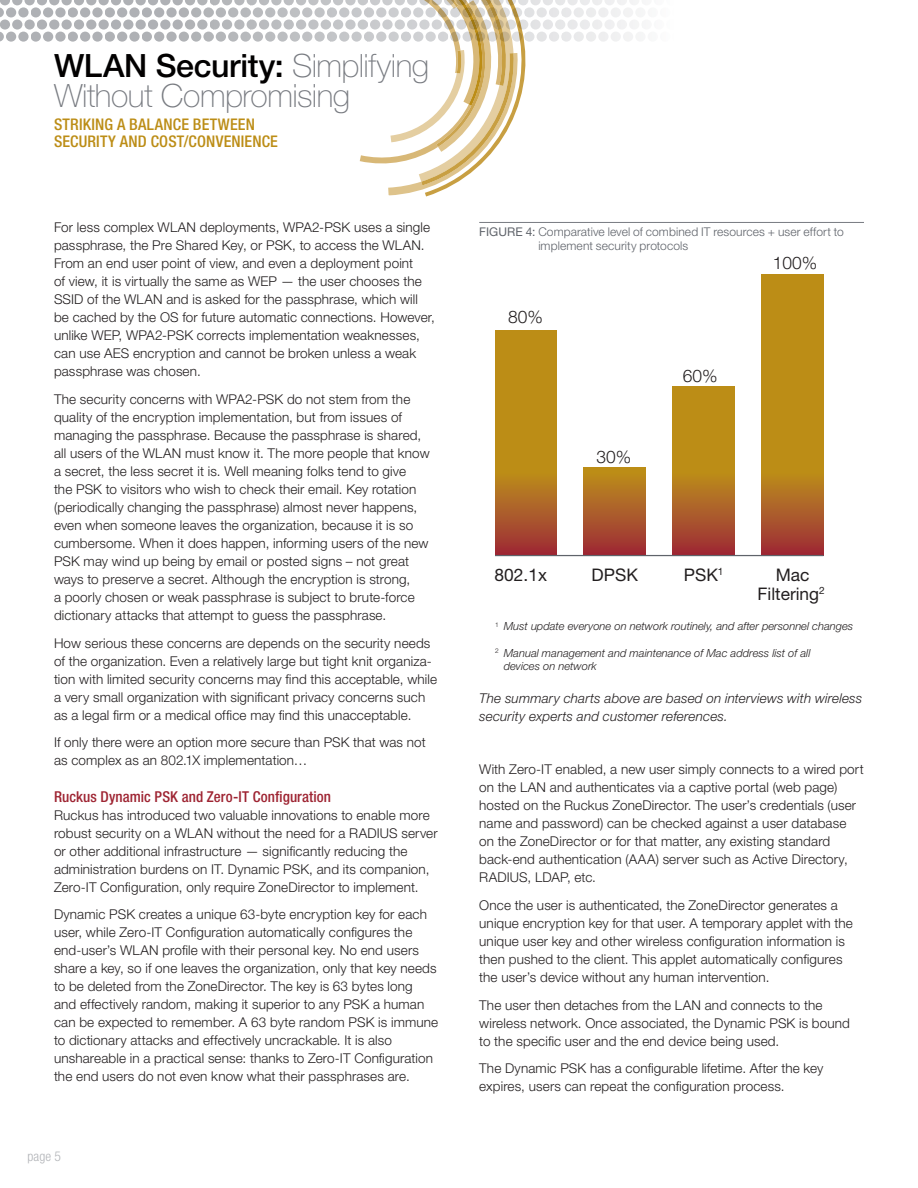
<style>
.page{position:relative;width:918px;height:1188px;background:#fff}
.page>*{position:absolute;margin:0;border:0;box-sizing:border-box;transform-origin:0 0}
.t1{font:100 32.1px/30.3px "Helvetica Neue LT Std";letter-spacing:-.015em;color:#787b81}
.t2{font:17.4px/18.6px "Helvetica Neue LT Std";color:#231f20;text-align:center}
.t3{font:300 17.4px "Helvetica Neue LT Std";color:#231f20}
.t4{font:500 condensed 16.05px/17px "Helvetica Neue LT Std";letter-spacing:.015em;color:#bc8d16}
.t5{font:500 condensed 15px "Helvetica Neue LT Std";letter-spacing:.005em;color:#9e2432}
.t6{font:300 13.5px/18px "Helvetica Neue LT Std";letter-spacing:.01em;color:#231f20}
.t7{font:italic 300 13.5px/18px "Helvetica Neue LT Std";letter-spacing:.01em;color:#231f20}
.t8{font:300 condensed 13.5px "Helvetica Neue LT Std";color:#b2b4b8}
.t9{font:300 12px/13.5px "Helvetica Neue LT Std";letter-spacing:.01em;color:#5f636a}
.t10{font:italic 300 11.1px/13.4px "Helvetica Neue LT Std";color:#231f20}
.s1{font-weight:500;color:#020000}
.s2{font-weight:400}
</style>
<div class="page">
<div style="left:0;top:0;width:10px;height:5px;background:#afb1b5"></div>
<div style="left:12px;top:0;width:10px;height:5px;background:#afb1b5"></div>
<svg style="left:24px;top:0;width:11px;height:5px"></svg>
<div style="left:37px;top:0;width:10px;height:5px;background:#afb1b5"></div>
<div style="left:49px;top:0;width:10px;height:5px;background:#afb1b5"></div>
<div style="left:62px;top:0;width:10px;height:5px;background:#afb1b5"></div>
<div style="left:74px;top:0;width:10px;height:5px;background:#afb1b5"></div>
<div style="left:86px;top:0;width:10px;height:5px;background:#afb1b5"></div>
<div style="left:99px;top:0;width:10px;height:5px;background:#afb1b5"></div>
<div style="left:111px;top:0;width:10px;height:5px;background:#afb1b5"></div>
<div style="left:123px;top:0;width:10px;height:5px;background:#afb1b5"></div>
<div style="left:136px;top:0;width:10px;height:5px;background:#afb1b5"></div>
<div style="left:148px;top:0;width:10px;height:5px;background:#afb1b5"></div>
<svg style="left:160px;top:0;width:11px;height:5px"></svg>
<svg style="left:0;top:7px;width:4px;height:10px"></svg>
<svg style="left:6px;top:7px;width:10px;height:10px"></svg>
<svg style="left:18px;top:7px;width:11px;height:10px"></svg>
<svg style="left:31px;top:7px;width:10px;height:10px"></svg>
<svg style="left:43px;top:7px;width:10px;height:10px"></svg>
<svg style="left:55px;top:7px;width:11px;height:10px"></svg>
<svg style="left:68px;top:7px;width:10px;height:10px"></svg>
<svg style="left:80px;top:7px;width:10px;height:10px"></svg>
<svg style="left:92px;top:7px;width:11px;height:10px"></svg>
<svg style="left:105px;top:7px;width:10px;height:10px"></svg>
<svg style="left:117px;top:7px;width:10px;height:10px"></svg>
<svg style="left:129px;top:7px;width:11px;height:10px"></svg>
<svg style="left:142px;top:7px;width:10px;height:10px"></svg>
<svg style="left:154px;top:7px;width:10px;height:10px"></svg>
<svg style="left:166px;top:7px;width:11px;height:10px"></svg>
<svg style="left:0;top:19px;width:10px;height:11px"></svg>
<svg style="left:12px;top:19px;width:10px;height:11px"></svg>
<svg style="left:24px;top:19px;width:11px;height:11px"></svg>
<svg style="left:37px;top:19px;width:10px;height:11px"></svg>
<svg style="left:49px;top:19px;width:10px;height:11px"></svg>
<svg style="left:62px;top:19px;width:10px;height:11px"></svg>
<svg style="left:74px;top:19px;width:10px;height:11px"></svg>
<svg style="left:86px;top:19px;width:10px;height:11px"></svg>
<svg style="left:99px;top:19px;width:10px;height:11px"></svg>
<svg style="left:111px;top:19px;width:10px;height:11px"></svg>
<svg style="left:123px;top:19px;width:10px;height:11px"></svg>
<svg style="left:136px;top:19px;width:10px;height:11px"></svg>
<svg style="left:148px;top:19px;width:10px;height:11px"></svg>
<svg style="left:160px;top:19px;width:11px;height:11px"></svg>
<svg style="left:0;top:32px;width:4px;height:10px"></svg>
<div style="left:6px;top:32px;width:10px;height:10px;background:#afb1b5;border-radius:5px"></div>
<svg style="left:18px;top:32px;width:11px;height:10px"></svg>
<div style="left:31px;top:32px;width:10px;height:10px;background:#afb1b5;border-radius:5px"></div>
<div style="left:43px;top:32px;width:10px;height:10px;background:#afb1b5;border-radius:5px"></div>
<svg style="left:55px;top:32px;width:11px;height:10px"></svg>
<div style="left:68px;top:32px;width:10px;height:10px;background:#afb1b5;border-radius:5px"></div>
<div style="left:80px;top:32px;width:10px;height:10px;background:#afb1b5;border-radius:5px"></div>
<svg style="left:92px;top:32px;width:11px;height:10px"></svg>
<div style="left:105px;top:32px;width:10px;height:10px;background:#afb1b5;border-radius:5px"></div>
<div style="left:117px;top:32px;width:10px;height:10px;background:#afb1b5;border-radius:5px"></div>
<svg style="left:129px;top:32px;width:11px;height:10px"></svg>
<div style="left:142px;top:32px;width:10px;height:10px;background:#afb1b5;border-radius:5px"></div>
<div style="left:154px;top:32px;width:10px;height:10px;background:#afb1b5;border-radius:5px"></div>
<svg style="left:166px;top:32px;width:11px;height:10px"></svg>
<svg style="left:173px;top:0;width:464px;height:196px"></svg>
<hr style="left:479px;top:222px;width:385px;height:1px;background:#787b81">
<svg style="left:495px;top:331px;width:62px;height:224px;background:#b67a1d"></svg>
<div style="left:584px;top:467px;width:62px;height:89px;background:linear-gradient(to bottom,#bd9419,#9d2837)"></div>
<svg style="left:673px;top:387px;width:62px;height:168px;background:#b4741f"></svg>
<svg style="left:762px;top:275px;width:61px;height:280px;background:#b77e1b"></svg>
<hr style="left:495px;top:555px;width:328px;height:1px;background:#5f636a">
<h1 class="t1" style="left:54px;top:50px;width:377px"><span class="s1">WLAN Security:</span> Simplifying<br>Without Compromising</h1>
<p class="t4" style="left:54px;top:116px;width:226px">STRIKING A BALANCE BETWEEN<br>SECURITY AND COST/CONVENIENCE</p>
<p class="t6" style="left:54px;top:218px;width:382px">For less complex WLAN deployments, WPA2-PSK uses a single passphrase, the Pre Shared Key, or PSK, to access the WLAN.<br>From an end user point of view, and even a deployment point<br>of view, it is virtually the same as WEP — the user chooses the SSID of the WLAN and is asked for the passphrase, which will be cached by the OS for future automatic connections. However, unlike WEP, WPA2-PSK corrects implementation weaknesses, can use AES encryption and cannot be broken unless a weak passphrase was chosen.</p>
<p class="t6" style="left:54px;top:390px;width:377px">The security concerns with WPA2-PSK do not stem from the quality of the encryption implementation, but from issues of managing the passphrase. Because the passphrase is shared, all users of the WLAN must know it. The more people that know a secret, the less secret it is. Well meaning folks tend to give<br>the PSK to visitors who wish to check their email. Key rotation (periodically changing the passphrase) almost never happens, even when someone leaves the organization, because it is so cumbersome. When it does happen, informing users of the new PSK may wind up being by email or posted signs – not great ways to preserve a secret. Although the encryption is strong,<br>a poorly chosen or weak passphrase is subject to brute-force dictionary attacks that attempt to guess the passphrase.</p>
<p class="t6" style="left:54px;top:634px;width:385px">How serious these concerns are depends on the security needs of the organization. Even a relatively large but tight knit organiza&shy;tion with limited security concerns may find this acceptable, while a very small organization with significant privacy concerns such as a legal firm or a medical office may find this unacceptable.</p>
<p class="t6" style="left:54px;top:733px;width:373px">If only there were an option more secure than PSK that was not as complex as an 802.1X implementation…</p>
<p class="t5" style="left:54px;top:787px;width:279px">RUCKUS DYNAMIC PSK AND ZERO-IT CONFIGURATION</p>
<p class="t6" style="left:54px;top:805px;width:385px">Ruckus has introduced two valuable innovations to enable more robust security on a WLAN without the need for a RADIUS server or other additional infrastructure — significantly reducing the administration burdens on IT. Dynamic PSK, and its companion, Zero-IT Configuration, only require ZoneDirector to implement.</p>
<p class="t6" style="left:54px;top:905px;width:386px">Dynamic PSK creates a unique 63-byte encryption key for each user, while Zero-IT Configuration automatically configures the end-user’s WLAN profile with their personal key. No end users share a key, so if one leaves the organization, only that key needs to be deleted from the ZoneDirector. The key is 63 bytes long and effectively random, making it superior to any PSK a human can be expected to remember. A 63 byte random PSK is immune to dictionary attacks and effectively uncrackable. It is also unshareable in a practical sense: thanks to Zero-IT Configuration the end users do not even know what their passphrases are.</p>
<p class="t8" style="left:28px;top:1148px;width:35px">page 5</p>
<p class="t9" style="left:538px;top:225px;width:307px;text-indent:-59px"><span class="s2">FIGURE 4:</span> Comparative level of combined IT resources + user effort to implement security protocols</p>
<p class="t3" style="left:508px;top:306px;width:36px">80%</p>
<p class="t3" style="left:596px;top:446px;width:36px">30%</p>
<p class="t3" style="left:683px;top:365px;width:36px">60%</p>
<p class="t3" style="left:773px;top:252px;width:46px">100%</p>
<p class="t2" style="left:495px;top:565px;width:54px">802.1x</p>
<p class="t2" style="left:684px;top:565px;width:41px">PSK<sup>1</sup></p>
<p class="t2" style="left:758px;top:565px;width:69px">Mac<br>Filtering<sup>2</sup></p>
<p class="t2" style="left:592px;top:565px;width:48px">DPSK</p>
<p class="t10" style="left:495px;top:620px;width:360px"><sup>1</sup> Must update everyone on network routinely, and after personnel changes</p>
<p class="t10" style="left:504px;top:646px;width:308px;text-indent:-9px"><sup>2</sup> Manual management and maintenance of Mac address list of all devices on network</p>
<p class="t7" style="left:479px;top:689px;width:385px">The summary charts above are based on interviews with wireless security experts and customer references.</p>
<p class="t6" style="left:479px;top:760px;width:386px">With Zero-IT enabled, a new user simply connects to a wired port on the LAN and authenticates via a captive portal (web page) hosted on the Ruckus ZoneDirector. The user’s credentials (user name and password) can be checked against a user database on the ZoneDirector or for that matter, any existing standard back-end authentication (AAA) server such as Active Directory, RADIUS, LDAP, etc.</p>
<p class="t6" style="left:479px;top:896px;width:375px">Once the user is authenticated, the ZoneDirector generates a unique encryption key for that user. A temporary applet with the unique user key and other wireless configuration information is then pushed to the client. This applet automatically configures the user’s device without any human intervention.</p>
<p class="t6" style="left:479px;top:996px;width:372px">The user then detaches from the LAN and connects to the wireless network. Once associated, the Dynamic PSK is bound to the specific user and the end device being used.</p>
<p class="t6" style="left:479px;top:1059px;width:346px">The Dynamic PSK has a configurable lifetime. After the key expires, users can repeat the configuration process.</p>
</div>
